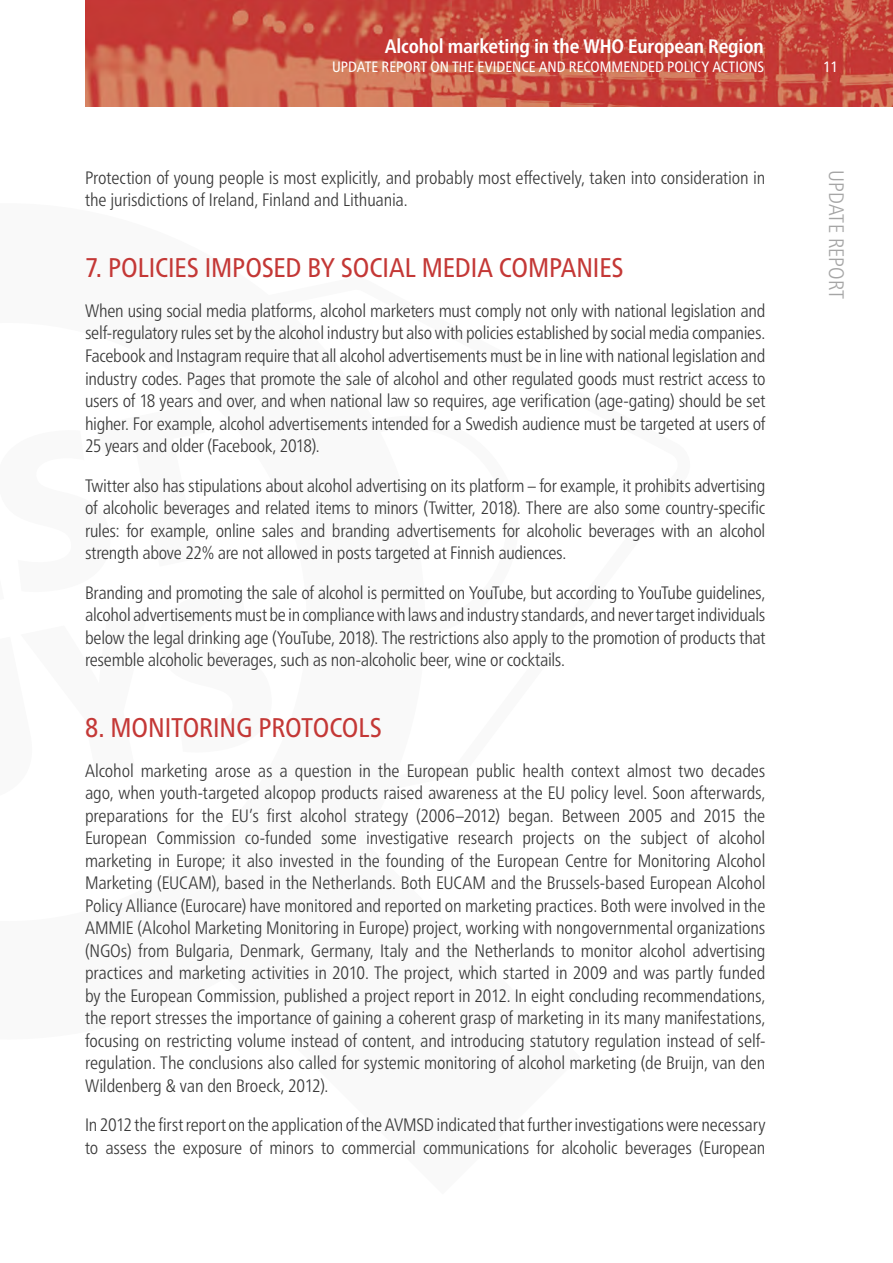
<style>
.page{position:relative;width:893px;height:1263px;background:#fff}
.page>*{position:absolute;margin:0;border:0;box-sizing:border-box;transform-origin:0 0}
.Main_text{font:condensed 27px "Frutiger Neue LTW1 G";letter-spacing:-.005em;color:#c43836}
.t1{font:300 condensed 21px "Frutiger Neue LTW1 G";letter-spacing:.005em;color:#a5a5a5}
.t2{font:700 condensed 19.5px "Frutiger Neue LTW1 G";letter-spacing:-.01em;color:#fff}
.Main_text-2{font:300 condensed 18px/22.5px "Frutiger Neue LTW1 G";letter-spacing:-.01em;color:#393939;text-align:justify}
.t3{font:condensed 15px "Frutiger Neue LTW1 G";color:#fff}
</style>
<div class="page">
<img style="left:85px;top:0;width:808px;height:106px">
<p class="t2" style="left:385px;top:31px;width:380px">Alcohol marketing in the WHO European Region</p>
<p class="t3" style="left:332px;top:58px;width:434px">UPDATE REPORT ON THE EVIDENCE AND RECOMMENDED POLICY ACTIONS</p>
<p class="Main_text-2" style="left:85px;top:166px;width:682px">Protection of young people is most explicitly, and probably most effectively, taken into consideration in the jurisdictions of Ireland, Finland and Lithuania.</p>
<p class="Main_text" style="left:85px;top:252px;width:540px">7. POLICIES IMPOSED BY SOCIAL MEDIA COMPANIES</p>
<p class="Main_text-2" style="left:85px;top:299px;width:682px">When using social media platforms, alcohol marketers must comply not only with national legislation and self-regulatory rules set by the alcohol industry but also with policies established by social media companies.<br>Facebook and Instagram require that all alcohol advertisements must be in line with national legislation and industry codes. Pages that promote the sale of alcohol and other regulated goods must restrict access to users of 18 years and over, and when national law so requires, age verification (age-gating) should be set higher. For example, alcohol advertisements intended for a Swedish audience must be targeted at users of 25 years and older (Facebook, 2018).</p>
<p class="Main_text-2" style="left:85px;top:474px;width:682px">Twitter also has stipulations about alcohol advertising on its platform – for example, it prohibits advertising of alcoholic beverages and related items to minors (Twitter, 2018). There are also some country-specific rules: for example, online sales and branding advertisements for alcoholic beverages with an alcohol strength above 22% are not allowed in posts targeted at Finnish audiences.</p>
<p class="Main_text-2" style="left:85px;top:581px;width:682px">Branding and promoting the sale of alcohol is permitted on YouTube, but according to YouTube guidelines, alcohol advertisements must be in compliance with laws and industry standards, and never target individuals below the legal drinking age (YouTube, 2018). The restrictions also apply to the promotion of products that resemble alcoholic beverages, such as non-alcoholic beer, wine or cocktails.</p>
<p class="Main_text" style="left:85px;top:712px;width:298px">8. MONITORING PROTOCOLS</p>
<p class="Main_text-2" style="left:85px;top:759px;width:682px">Alcohol marketing arose as a question in the European public health context almost two decades ago, when youth-targeted alcopop products raised awareness at the EU policy level. Soon afterwards, preparations for the EU’s first alcohol strategy (2006–2012) began. Between 2005 and 2015 the European Commission co-funded some investigative research projects on the subject of alcohol marketing in Europe; it also invested in the founding of the European Centre for Monitoring Alcohol Marketing (EUCAM), based in the Netherlands. Both EUCAM and the Brussels-based European Alcohol Policy Alliance (Eurocare) have monitored and reported on marketing practices. Both were involved in the AMMIE (Alcohol Marketing Monitoring in Europe) project, working with nongovernmental organizations (NGOs) from Bulgaria, Denmark, Germany, Italy and the Netherlands to monitor alcohol advertising practices and marketing activities in 2010. The project, which started in 2009 and was partly funded by the European Commission, published a project report in 2012. In eight concluding recommendations, the report stresses the importance of gaining a coherent grasp of marketing in its many manifestations, focusing on restricting volume instead of content, and introducing statutory regulation instead of self&shy;regulation. The conclusions also called for systemic monitoring of alcohol marketing (de Bruijn, van den Wildenberg &amp; van den Broeck, 2012).</p>
<p class="Main_text-2" style="left:85px;top:1113px;width:682px">In 2012 the first report on the application of the AVMSD indicated that further investigations were necessary to assess the exposure of minors to commercial communications for alcoholic beverages (European</p>
<p class="t3" style="left:823px;top:58px;width:16px">11</p>
<p class="t1" style="left:849px;top:170px;width:131px;rotate:90deg">UPDATE REPORT</p>
</div>
